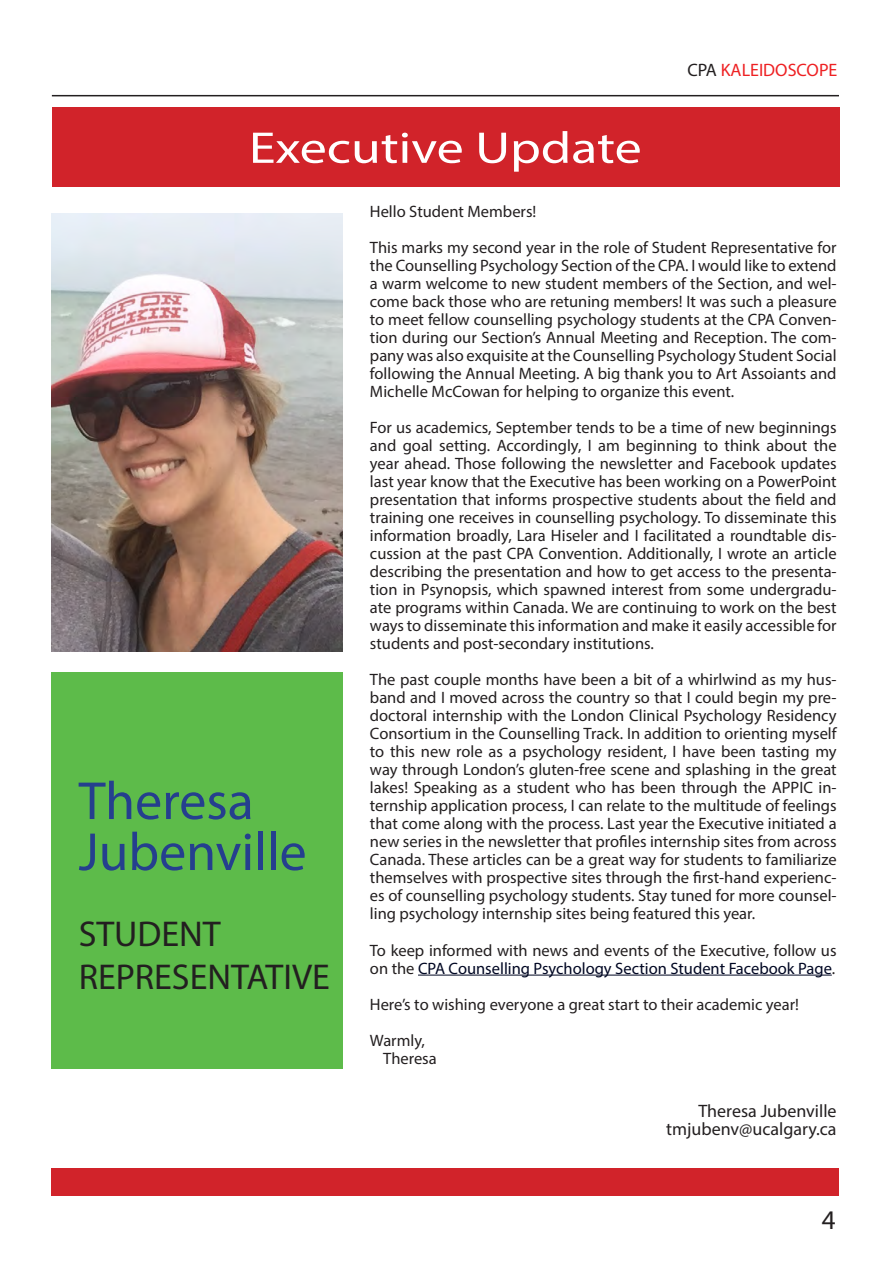
<style>
.page{position:relative;width:893px;height:1263px;background:#fff}
.page>*{position:absolute;margin:0;border:0;box-sizing:border-box;transform-origin:0 0}
.t1{font:54px "Myriad Pro";color:#253f8e}
.t2{font:44.7px "Myriad Pro";color:#fff;scale:1.21 1}
.t3{font:36px/43.2px "Myriad Pro";color:#231f20}
.t4{font:27px "Myriad Pro";color:#231f20}
.t5{font:18px "Myriad Pro";color:#231f20}
.t6{font:18px "Myriad Pro";color:#ee2123}
.t7{font:16.5px/18px "Myriad Pro";color:#231f20;text-align:justify}
.s1{color:#231f20}
.s2{color:#000723}
</style>
<div class="page">
<hr style="left:418px;top:975px;width:414px;height:1px;background:#000723">
<div style="left:52px;top:672px;width:291px;height:397px;background:#5dbb4a"></div>
<hr style="left:52px;top:95px;width:787px;height:1px;background:#231f20">
<div style="left:52px;top:1168px;width:787px;height:28px;background:#d1232a"></div>
<div style="left:52px;top:108px;width:788px;height:79px;background:#d1232a"></div>
<img style="left:52px;top:214px;width:291px;height:438px">
<p class="t2" style="left:249px;top:120px;width:326px">Executive Update</p>
<p class="t6" style="left:687px;top:59px;width:152px"><span class="s1">CPA</span> KALEIDOSCOPE</p>
<p class="t1" style="left:79px;top:768px;width:177px">Theresa</p>
<p class="t1" style="left:79px;top:818px;width:229px">Jubenville</p>
<p class="t3" style="left:79px;top:911px;width:253px">STUDENT<br>REPRESENTATIVE</p>
<p class="t7" style="left:370px;top:203px;width:168px">Hello Student Members!</p>
<p class="t7" style="left:370px;top:239px;width:468px">This marks my second year in the role of Student Representative for the Counselling Psychology Section of the CPA. I would like to extend a warm welcome to new student members of the Section, and wel&shy;come back those who are retuning members! It was such a pleasure to meet fellow counselling psychology students at the CPA Conven&shy;tion during our Section’s Annual Meeting and Reception. The com&shy;pany was also exquisite at the Counselling Psychology Student Social following the Annual Meeting. A big thank you to Art Assoiants and Michelle McCowan for helping to organize this event.</p>
<p class="t7" style="left:370px;top:419px;width:468px">For us academics, September tends to be a time of new beginnings and goal setting. Accordingly, I am beginning to think about the year ahead. Those following the newsletter and Facebook updates last year know that the Executive has been working on a PowerPoint presentation that informs prospective students about the field and training one receives in counselling psychology. To disseminate this information broadly, Lara Hiseler and I facilitated a roundtable dis&shy;cussion at the past CPA Convention. Additionally, I wrote an article describing the presentation and how to get access to the presenta&shy;tion in Psynopsis, which spawned interest from some undergradu&shy;ate programs within Canada. We are continuing to work on the best ways to disseminate this information and make it easily accessible for students and post-secondary institutions.</p>
<p class="t7" style="left:370px;top:671px;width:468px">The past couple months have been a bit of a whirlwind as my hus&shy;band and I moved across the country so that I could begin my pre&shy;doctoral internship with the London Clinical Psychology Residency Consortium in the Counselling Track. In addition to orienting myself to this new role as a psychology resident, I have been tasting my way through London’s gluten-free scene and splashing in the great lakes! Speaking as a student who has been through the APPIC in&shy;ternship application process, I can relate to the multitude of feelings that come along with the process. Last year the Executive initiated a new series in the newsletter that profiles internship sites from across Canada. These articles can be a great way for students to familiarize themselves with prospective sites through the first-hand experienc&shy;es of counselling psychology students. Stay tuned for more counsel&shy;ling psychology internship sites being featured this year.</p>
<p class="t7" style="left:370px;top:941px;width:468px">To keep informed with news and events of the Executive, follow us on the <span class="s2">CPA Counselling Psychology Section Student Facebook Page</span>.</p>
<p class="t7" style="left:370px;top:995px;width:430px">Here’s to wishing everyone a great start to their academic year!</p>
<p class="t7" style="left:370px;top:1031px;width:57px">Warmly,</p>
<p class="t7" style="left:383px;top:1049px;width:55px">Theresa</p>
<p class="t5" style="left:698px;top:1100px;width:140px">Theresa Jubenville</p>
<p class="t5" style="left:666px;top:1118px;width:172px">tmjubenv@ucalgary.ca</p>
<p class="t4" style="left:822px;top:1203px;width:15px">4</p>
</div>
